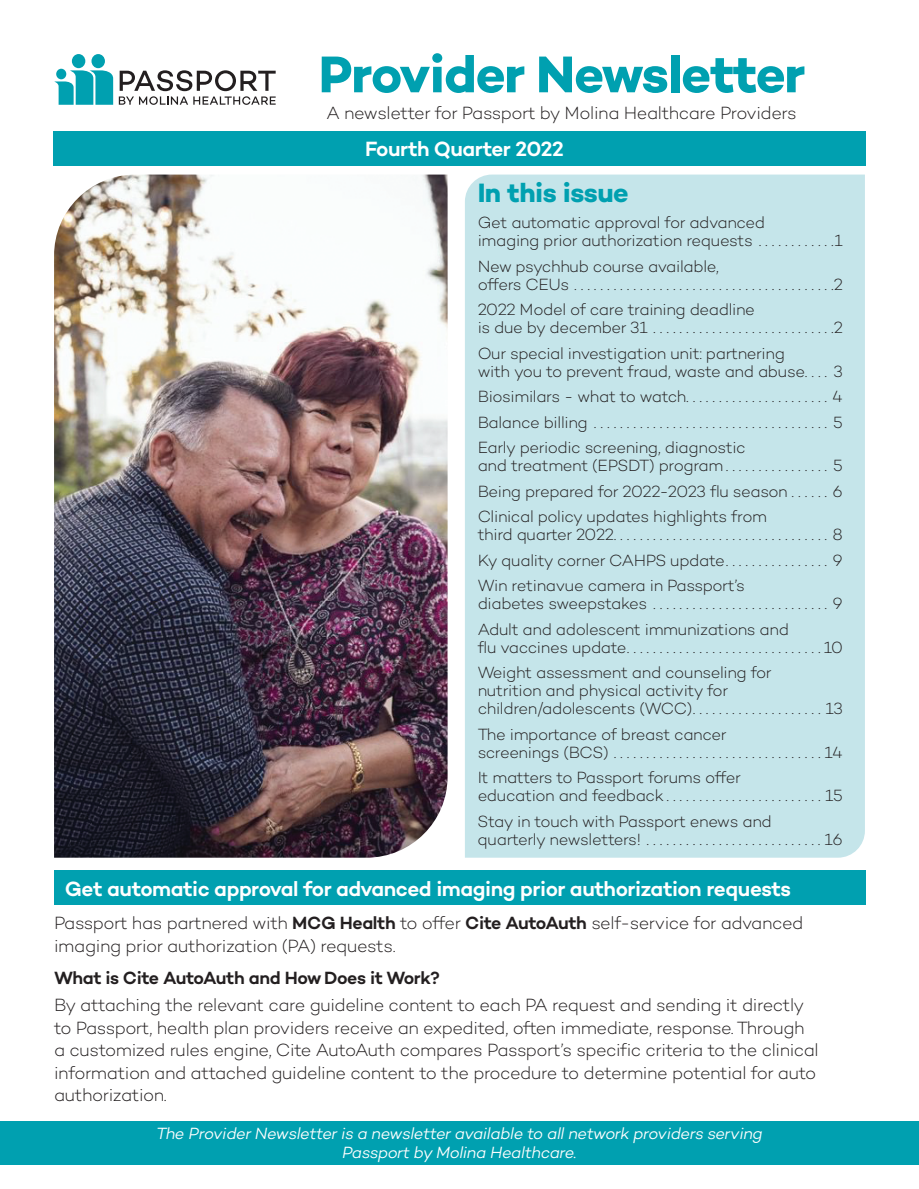
<style>
.page{position:relative;width:919px;height:1189px;background:#fff}
.page>*{position:absolute;margin:0;border:0;box-sizing:border-box;transform-origin:0 0}
.t1{font:700 52.5px "Campton";letter-spacing:-.025em;color:#00a0b0}
.t2{font:700 27px "Campton";letter-spacing:-.02em;color:#00a0b0}
.t3{font:600 21px "Campton";letter-spacing:-.02em;color:#fff}
.t4{font:300 18px/22.5px "Campton";letter-spacing:-.03em;color:#231f20}
.t5{font:600 18px "Campton";letter-spacing:-.025em;color:#231f20}
.t6{font:300 16.5px/18px "Campton";letter-spacing:-.025em;color:#231f20}
.t7{font:italic 300 16.5px/19.5px "Campton";letter-spacing:-.025em;color:#fff;text-align:center}
.s1{font-weight:600}
</style>
<div class="page">
<div style="left:53px;top:131px;width:812px;height:34px;background:#00a0b0"></div>
<svg style="left:119px;top:70px;width:156px;height:35px"></svg>
<div style="left:91px;top:54px;width:14px;height:14px;background:#00a0b0;border-radius:50%"></div>
<div style="left:72px;top:54px;width:13px;height:14px;background:#00a0b0;border-radius:50%"></div>
<svg style="left:54px;top:70px;width:59px;height:35px"></svg>
<div style="left:56px;top:69px;width:10px;height:10px;background:#00a0b0;border-radius:50%"></div>
<div style="left:465px;top:174px;width:399px;height:683px;background:#c5e5ea"></div>
<div style="left:54px;top:870px;width:811px;height:34px;background:#00a0b0"></div>
<img style="left:54px;top:174px;width:393px;height:683px">
<div style="left:0;top:1120px;width:918px;height:43px;background:#00a0b0"></div>
<h1 class="t1" style="left:318px;top:41px;width:488px">Provider Newsletter</h1>
<p class="t4" style="left:326px;top:102px;width:471px">A newsletter for Passport by Molina Healthcare Providers</p>
<p class="t3" style="left:365px;top:135px;width:200px">Fourth Quarter 2022</p>
<h2 class="t2" style="left:477px;top:175px;width:152px">In this issue</h2>
<p class="t6" style="left:477px;top:213px;width:366px">Get automatic approval for advanced<br>imaging prior authorization requests . . . . . . . . . . . .1</p>
<p class="t6" style="left:477px;top:256px;width:366px">New psychhub course available,<br>offers CEUs . . . . . . . . . . . . . . . . . . . . . . . . . . . . . . . . . . . . . . . .2</p>
<p class="t6" style="left:477px;top:300px;width:366px">2022 Model of care training deadline<br>is due by december 31 . . . . . . . . . . . . . . . . . . . . . . . . . . . .2</p>
<p class="t6" style="left:477px;top:343px;width:366px">Our special investigation unit: partnering<br>with you to prevent fraud, waste and abuse . . . . 3</p>
<p class="t6" style="left:477px;top:387px;width:366px">Biosimilars - what to watch . . . . . . . . . . . . . . . . . . . . . . 4</p>
<p class="t6" style="left:477px;top:412px;width:366px">Balance billing . . . . . . . . . . . . . . . . . . . . . . . . . . . . . . . . . . . . 5</p>
<p class="t6" style="left:477px;top:438px;width:366px">Early periodic screening, diagnostic<br>and treatment (EPSDT) program . . . . . . . . . . . . . . . . 5</p>
<p class="t6" style="left:477px;top:481px;width:366px">Being prepared for 2022-2023 flu season . . . . . . 6</p>
<p class="t6" style="left:477px;top:507px;width:366px">Clinical policy updates highlights from<br>third quarter 2022 . . . . . . . . . . . . . . . . . . . . . . . . . . . . . . . . . 8</p>
<p class="t6" style="left:477px;top:550px;width:366px">Ky quality corner CAHPS update . . . . . . . . . . . . . . . . 9</p>
<p class="t6" style="left:477px;top:576px;width:366px">Win retinavue camera in Passport’s<br>diabetes sweepstakes . . . . . . . . . . . . . . . . . . . . . . . . . . . 9</p>
<p class="t6" style="left:477px;top:619px;width:366px">Adult and adolescent immunizations and<br>flu vaccines update . . . . . . . . . . . . . . . . . . . . . . . . . . . . . . 10</p>
<p class="t6" style="left:477px;top:663px;width:366px">Weight assessment and counseling for<br>nutrition and physical activity for children/adolescents (WCC) . . . . . . . . . . . . . . . . . . . . 13</p>
<p class="t6" style="left:477px;top:724px;width:366px">The importance of breast cancer<br>screenings (BCS) . . . . . . . . . . . . . . . . . . . . . . . . . . . . . . . . 14</p>
<p class="t6" style="left:477px;top:768px;width:366px">It matters to Passport forums offer<br>education and feedback . . . . . . . . . . . . . . . . . . . . . . . . 15</p>
<p class="t6" style="left:477px;top:811px;width:366px">Stay in touch with Passport enews and quarterly newsletters! . . . . . . . . . . . . . . . . . . . . . . . . . . . 16</p>
<h2 class="t3" style="left:65px;top:874px;width:727px">Get automatic approval for advanced imaging prior authorization requests</h2>
<p class="t4" style="left:54px;top:911px;width:750px">Passport has partnered with <span class="s1">MCG Health</span> to offer <span class="s1">Cite AutoAuth</span> self-service for advanced imaging prior authorization (PA) requests .</p>
<h3 class="t5" style="left:54px;top:966px;width:387px">What is Cite AutoAuth and How Does it Work?</h3>
<p class="t4" style="left:54px;top:993px;width:765px">By attaching the relevant care guideline content to each PA request and sending it directly to Passport, health plan providers receive an expedited, often immediate, response . Through a customized rules engine, Cite AutoAuth compares Passport’s specific criteria to the clinical information and attached guideline content to the procedure to determine potential for auto authorization .</p>
<p class="t7" style="left:156px;top:1122px;width:607px">The Provider Newsletter is a newsletter available to all network providers serving<br>Passport by Molina Healthcare.</p>
</div>
